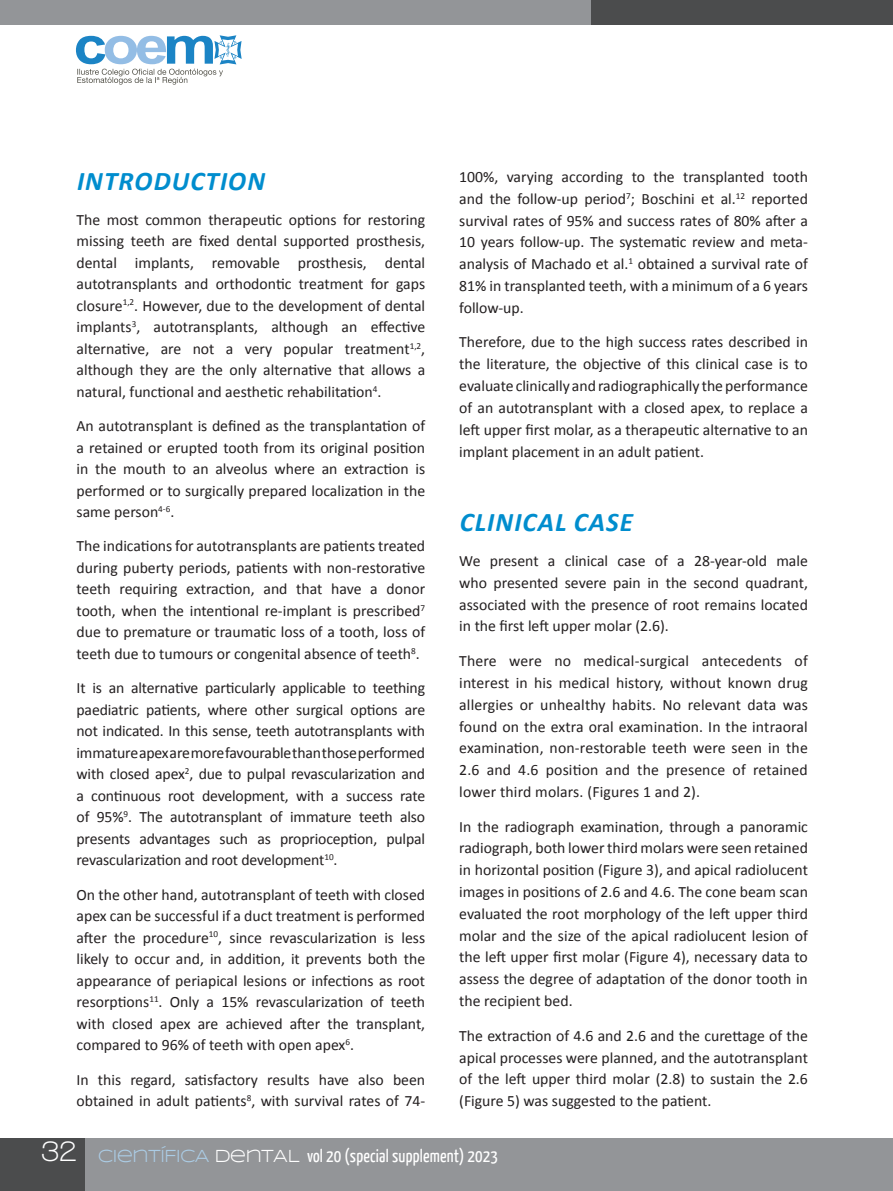
<style>
.page{position:relative;width:893px;height:1191px;background:#fff}
.page>*{position:absolute;margin:0;border:0;box-sizing:border-box;transform-origin:0 0}
.t1{font:italic 700 27px "Calibri";letter-spacing:.04em;color:#008dce}
.t2{font:18px "Yanone Kaffeesatz";letter-spacing:.01em;color:#fff}
.t3{font:15.75px/21.5px "Calibri";color:#231f20;text-align:justify}
.s1{font-family:"Walkway";font-weight:700;font-size:30px}
.s2{font-family:"Syncopate";color:#abcce5}
.s3{font-family:"Syncopate"}
</style>
<div class="page">
<div style="left:0;top:1138px;width:893px;height:53px;background:#939598"></div>
<div style="left:0;top:1138px;width:85px;height:53px;background:#4b4c4d"></div>
<div style="left:0;top:0;width:893px;height:25px;background:#939598"></div>
<div style="left:591px;top:0;width:302px;height:25px;background:#4b4c4d"></div>
<svg style="left:76px;top:35px;width:166px;height:50px"></svg>
<h1 class="t1" style="left:77px;top:165px;width:190px">INTRODUCTION</h1>
<p class="t3" style="left:77px;top:208px;width:350px">The most common therapeutic options for restoring missing teeth are fixed dental supported prosthesis, dental implants, removable prosthesis, dental autotransplants and orthodontic treatment for gaps closure<sup>1,2</sup>. However, due to the development of dental implants<sup>3</sup>, autotransplants, although an effective alternative, are not a very popular treatment<sup>1,2</sup>, although they are the only alternative that allows a natural, functional and aesthetic rehabilitation<sup>4</sup>.</p>
<p class="t3" style="left:77px;top:414px;width:350px">An autotransplant is defined as the transplantation of a retained or erupted tooth from its original position in the mouth to an alveolus where an extraction is performed or to surgically prepared localization in the same person<sup>4-6</sup>.</p>
<p class="t3" style="left:77px;top:535px;width:350px">The indications for autotransplants are patients treated during puberty periods, patients with non-restorative teeth requiring extraction, and that have a donor tooth, when the intentional re-implant is prescribed<sup>7 </sup>due to premature or traumatic loss of a tooth, loss of teeth due to tumours or congenital absence of teeth<sup>8</sup>.</p>
<p class="t3" style="left:77px;top:676px;width:350px">It is an alternative particularly applicable to teething paediatric patients, where other surgical options are not indicated. In this sense, teeth autotransplants with immature apex are more favourable than those performed with closed apex<sup>2</sup>, due to pulpal revascularization and a continuous root development, with a success rate of 95%<sup>9</sup>. The autotransplant of immature teeth also presents advantages such as proprioception, pulpal revascularization and root development<sup>10</sup>.</p>
<p class="t3" style="left:77px;top:883px;width:350px">On the other hand, autotransplant of teeth with closed apex can be successful if a duct treatment is performed after the procedure<sup>10</sup>, since revascularization is less likely to occur and, in addition, it prevents both the appearance of periapical lesions or infections as root resorptions<sup>11</sup>. Only a 15% revascularization of teeth with closed apex are achieved after the transplant, compared to 96% of teeth with open apex<sup>6</sup>.</p>
<p class="t3" style="left:77px;top:1067px;width:350px">In this regard, satisfactory results have also been obtained in adult patients<sup>8</sup>, with survival rates of 74-</p>
<p class="t3" style="left:459px;top:165px;width:350px">100%, varying according to the transplanted tooth and the follow-up period<sup>7</sup>; Boschini et al.<sup>12</sup> reported survival rates of 95% and success rates of 80% after a 10 years follow-up. The systematic review and meta&shy;analysis of Machado et al.<sup>1</sup> obtained a survival rate of 81% in transplanted teeth, with a minimum of a 6 years follow-up.</p>
<p class="t3" style="left:459px;top:330px;width:350px">Therefore, due to the high success rates described in the literature, the objective of this clinical case is to evaluate clinically and radiographically the performance of an autotransplant with a closed apex, to replace a left upper first molar, as a therapeutic alternative to an implant placement in an adult patient.</p>
<h1 class="t1" style="left:460px;top:506px;width:175px">CLINICAL CASE</h1>
<p class="t3" style="left:459px;top:549px;width:350px">We present a clinical case of a 28-year-old male who presented severe pain in the second quadrant, associated with the presence of root remains located in the first left upper molar (2.6).</p>
<p class="t3" style="left:459px;top:649px;width:350px">There were no medical-surgical antecedents of interest in his medical history, without known drug allergies or unhealthy habits. No relevant data was found on the extra oral examination. In the intraoral examination, non-restorable teeth were seen in the 2.6 and 4.6 position and the presence of retained lower third molars. (Figures 1 and 2).</p>
<p class="t3" style="left:459px;top:814px;width:350px">In the radiograph examination, through a panoramic radiograph, both lower third molars were seen retained in horizontal position (Figure 3), and apical radiolucent images in positions of 2.6 and 4.6. The cone beam scan evaluated the root morphology of the left upper third molar and the size of the apical radiolucent lesion of the left upper first molar (Figure 4), necessary data to assess the degree of adaptation of the donor tooth in the recipient bed.</p>
<p class="t3" style="left:459px;top:1023px;width:350px">The extraction of 4.6 and 2.6 and the curettage of the apical processes were planned, and the autotransplant of the left upper third molar (2.8) to sustain the 2.6 (Figure 5) was suggested to the patient.</p>
<p class="t2" style="left:41px;top:1144px;width:458px"><span class="s1">32</span> <span class="s2">CIENTÍFICA</span> <span class="s3">DENTAL</span> vol 20 (special supplement) 2023</p>
</div>
